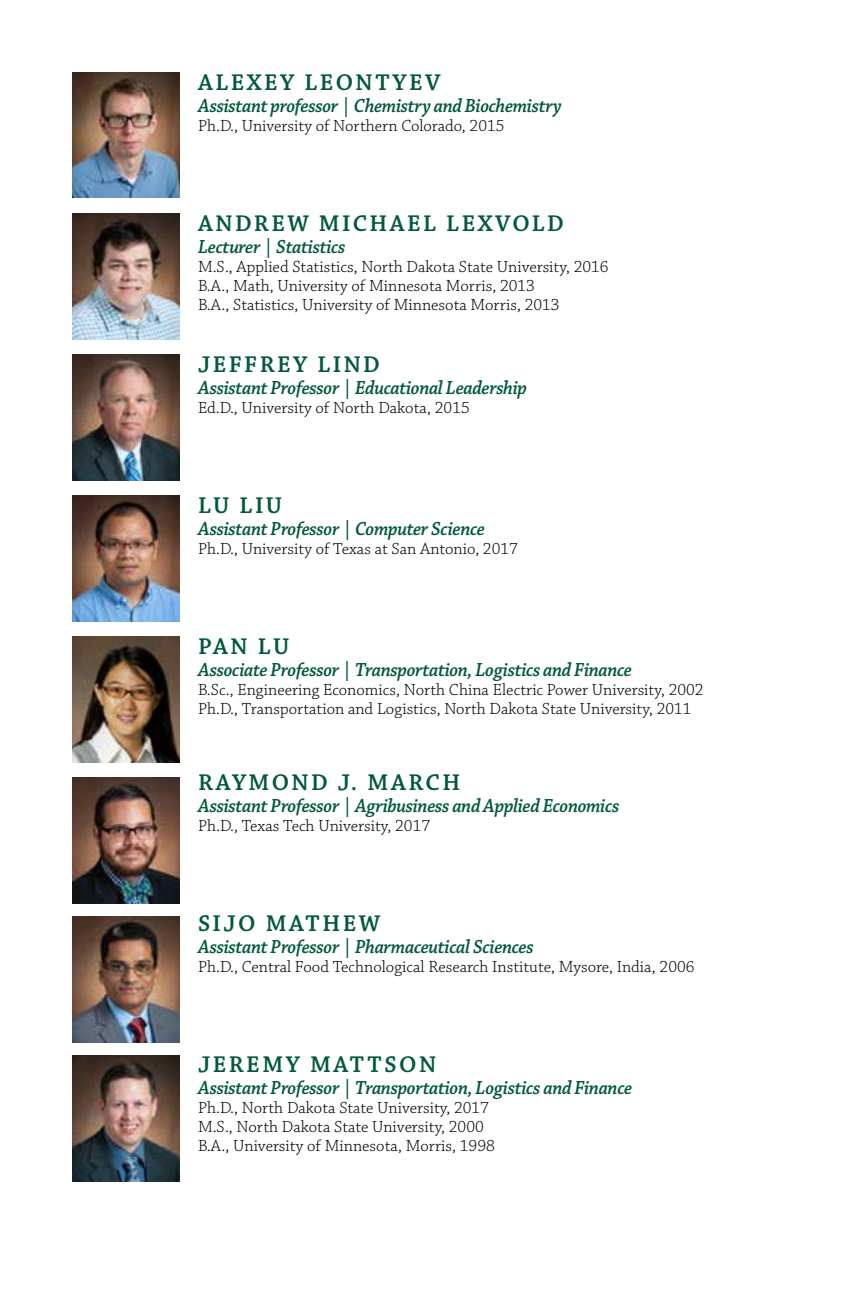
<style>
.page{position:relative;width:864px;height:1296px;background:#fff}
.page>*{position:absolute;margin:0;border:0;box-sizing:border-box;transform-origin:0 0}
.t1{font:600 24px "Chaparral Pro";letter-spacing:.1em;color:#00583d}
.t2{font:italic 600 20px "Chaparral Pro";letter-spacing:-.02em;color:#00583d;scale:.94 1}
.t3{font:300 17px/19px "Chaparral Pro";color:#000}
</style>
<div class="page">
<img style="left:72px;top:72px;width:108px;height:126px">
<img style="left:72px;top:354px;width:108px;height:126px">
<img style="left:72px;top:636px;width:108px;height:126px">
<img style="left:72px;top:495px;width:108px;height:126px">
<img style="left:72px;top:777px;width:108px;height:126px">
<img style="left:72px;top:916px;width:108px;height:126px">
<img style="left:72px;top:1055px;width:108px;height:126px">
<img style="left:72px;top:213px;width:108px;height:126px">
<h1 class="t1" style="left:198px;top:69px;width:244px">ALEXEY LEONTYEV</h1>
<p class="t2" style="left:198px;top:94px;width:389px">Assistant professor | Chemistry and Biochemistry</p>
<p class="t3" style="left:198px;top:117px;width:308px">Ph.D., University of Northern Colorado, 2015</p>
<h1 class="t1" style="left:198px;top:210px;width:367px">ANDREW MICHAEL LEXVOLD</h1>
<p class="t2" style="left:198px;top:235px;width:158px">Lecturer | Statistics</p>
<p class="t3" style="left:198px;top:258px;width:412px">M.S., Applied Statistics, North Dakota State University, 2016<br>B.A., Math, University of Minnesota Morris, 2013<br>B.A., Statistics, University of Minnesota Morris, 2013</p>
<h1 class="t1" style="left:198px;top:351px;width:184px">JEFFREY LIND</h1>
<p class="t2" style="left:198px;top:376px;width:351px">Assistant Professor | Educational Leadership</p>
<p class="t3" style="left:198px;top:399px;width:273px">Ed.D., University of North Dakota, 2015</p>
<h1 class="t1" style="left:198px;top:492px;width:85px">LU LIU</h1>
<p class="t2" style="left:198px;top:517px;width:307px">Assistant Professor | Computer Science</p>
<p class="t3" style="left:198px;top:540px;width:321px">Ph.D., University of Texas at San Antonio, 2017</p>
<h1 class="t1" style="left:198px;top:633px;width:93px">PAN LU</h1>
<p class="t2" style="left:198px;top:658px;width:463px">Associate Professor | Transportation, Logistics and Finance</p>
<p class="t3" style="left:198px;top:681px;width:507px">B.Sc., Engineering Economics, North China Electric Power University, 2002<br>Ph.D., Transportation and Logistics, North Dakota State University, 2011</p>
<h1 class="t1" style="left:198px;top:769px;width:264px">RAYMOND J. MARCH</h1>
<p class="t2" style="left:198px;top:795px;width:450px">Assistant Professor | Agribusiness and Applied Economics</p>
<p class="t3" style="left:198px;top:817px;width:234px">Ph.D., Texas Tech University, 2017</p>
<h1 class="t1" style="left:198px;top:910px;width:184px">SIJO MATHEW</h1>
<p class="t2" style="left:198px;top:936px;width:359px">Assistant Professor | Pharmaceutical Sciences</p>
<p class="t3" style="left:198px;top:958px;width:498px">Ph.D., Central Food Technological Research Institute, Mysore, India, 2006</p>
<h1 class="t1" style="left:198px;top:1051px;width:240px">JEREMY MATTSON</h1>
<p class="t2" style="left:198px;top:1077px;width:463px">Assistant Professor | Transportation, Logistics and Finance</p>
<p class="t3" style="left:198px;top:1099px;width:298px">Ph.D., North Dakota State University, 2017<br>M.S., North Dakota State University, 2000<br>B.A., University of Minnesota, Morris, 1998</p>
</div>
